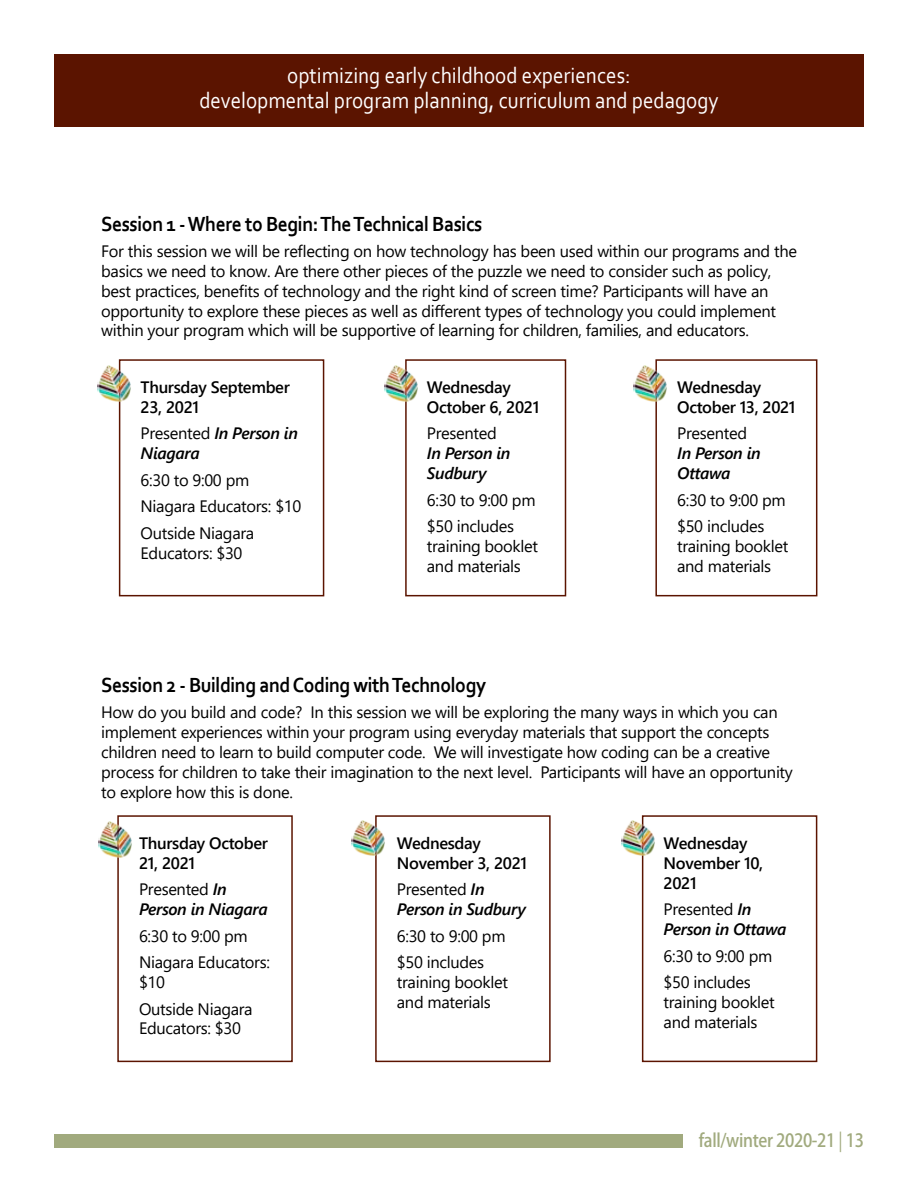
<style>
.page{position:relative;width:918px;height:1188px;background:#fff}
.page>*{position:absolute;margin:0;border:0;box-sizing:border-box;transform-origin:0 0}
.t1{font:23.1px/25.2px "Corbel";color:#fff;text-align:center;scale:.91 1}
.t2{font:700 21.45px "Corbel";letter-spacing:-.02em;color:#000;scale:.91 1}
.t3{font:500 18.15px "Koz Go Pro";letter-spacing:-.02em;color:#a1aa7e;scale:.91 1}
.t4{font:16.5px/19.8px "Segoe UI";letter-spacing:-.02em;color:#000}
.t5{font:600 16.5px/19.8px "Segoe UI";letter-spacing:-.02em;color:#000}
.t6{font:italic 600 16.5px/19.8px "Segoe UI";letter-spacing:-.02em;color:#000}
.s1{font-weight:400;font-style:normal}
.s2{font-weight:400}
</style>
<div class="page">
<div style="left:54px;top:1134px;width:628px;height:14px;background:#a1aa7e"></div>
<div style="left:405px;top:359px;width:161px;height:237px;border:2px solid #5b1400"></div>
<img style="left:384px;top:366px;width:34px;height:36px">
<div style="left:655px;top:359px;width:162px;height:237px;border:2px solid #5b1400"></div>
<img style="left:633px;top:366px;width:34px;height:36px">
<div style="left:119px;top:359px;width:205px;height:237px;border:2px solid #5b1400"></div>
<img style="left:98px;top:366px;width:33px;height:36px">
<div style="left:375px;top:815px;width:176px;height:247px;border:2px solid #5b1400"></div>
<img style="left:351px;top:820px;width:34px;height:37px">
<div style="left:642px;top:815px;width:175px;height:247px;border:2px solid #5b1400"></div>
<img style="left:621px;top:820px;width:34px;height:37px">
<div style="left:54px;top:54px;width:810px;height:72px;background:#5b1400"></div>
<div style="left:117px;top:815px;width:176px;height:247px;border:2px solid #5b1400"></div>
<img style="left:99px;top:822px;width:33px;height:36px">
<h1 class="t1" style="left:199px;top:62px;width:572px">optimizing early childhood experiences:<br>developmental program planning, curriculum and pedagogy</h1>
<h2 class="t2" style="left:101px;top:210px;width:420px">Session 1 - Where to Begin: The Technical Basics</h2>
<p class="t4" style="left:101px;top:240px;width:697px">For this session we will be reflecting on how technology has been used within our programs and the basics we need to know. Are there other pieces of the puzzle we need to consider such as policy, best practices, benefits of technology and the right kind of screen time? Participants will have an opportunity to explore these pieces as well as different types of technology you could implement within your program which will be supportive of learning for children, families, and educators.</p>
<p class="t5" style="left:141px;top:376px;width:151px">Thursday September<br>23, 2021</p>
<p class="t6" style="left:141px;top:421px;width:159px"><span class="s1">Presented</span> In Person in<br>Niagara</p>
<p class="t4" style="left:141px;top:465px;width:162px;line-height:26.5px">6:30 to 9:00 pm<br>Niagara Educators: $10<br>Outside Niagara</p>
<p class="t4" style="left:141px;top:541px;width:103px">Educators: $30</p>
<p class="t5" style="left:427px;top:376px;width:114px">Wednesday<br>October 6, 2021</p>
<p class="t4" style="left:427px;top:422px;width:71px">Presented</p>
<p class="t6" style="left:427px;top:441px;width:85px">In Person in<br>Sudbury</p>
<p class="t4" style="left:427px;top:485px;width:110px;line-height:26.5px">6:30 to 9:00 pm $50 includes</p>
<p class="t4" style="left:427px;top:535px;width:113px">training booklet and materials</p>
<p class="t5" style="left:677px;top:376px;width:120px">Wednesday<br>October 13, 2021</p>
<p class="t4" style="left:677px;top:422px;width:71px">Presented</p>
<p class="t6" style="left:677px;top:441px;width:85px">In Person in<br>Ottawa</p>
<p class="t4" style="left:677px;top:485px;width:110px;line-height:26.5px">6:30 to 9:00 pm $50 includes</p>
<p class="t4" style="left:677px;top:535px;width:113px">training booklet and materials</p>
<h2 class="t2" style="left:101px;top:671px;width:424px">Session 2 - Building and Coding with Technology</h2>
<p class="t4" style="left:101px;top:701px;width:693px">How do you build and code? In this session we will be exploring the many ways in which you can implement experiences within your program using everyday materials that support the concepts children need to learn to build computer code. We will investigate how coding can be a creative process for children to take their imagination to the next level. Participants will have an opportunity to explore how this is done.</p>
<p class="t5" style="left:139px;top:832px;width:130px">Thursday October<br>21, 2021</p>
<p class="t6" style="left:139px;top:877px;width:130px"><span class="s1">Presented</span> In<br>Person in Niagara</p>
<p class="t4" style="left:139px;top:921px;width:132px;line-height:26.5px">6:30 to 9:00 pm<br>Niagara Educators:</p>
<p class="t4" style="left:139px;top:968px;width:115px;line-height:26.5px">$10<br>Outside Niagara</p>
<p class="t4" style="left:139px;top:1017px;width:103px">Educators: $30</p>
<p class="t5" style="left:397px;top:832px;width:132px">Wednesday<br>November 3, 2021</p>
<p class="t6" style="left:397px;top:877px;width:131px"><span class="s1">Presented</span> In<br>Person in Sudbury</p>
<p class="t4" style="left:397px;top:921px;width:110px;line-height:26.5px">6:30 to 9:00 pm $50 includes</p>
<p class="t4" style="left:397px;top:971px;width:113px">training booklet and materials</p>
<p class="t5" style="left:664px;top:832px;width:101px">Wednesday<br>November 10,<br>2021</p>
<p class="t6" style="left:664px;top:897px;width:124px"><span class="s1">Presented</span> In<br>Person in Ottawa</p>
<p class="t4" style="left:664px;top:941px;width:110px;line-height:26.5px">6:30 to 9:00 pm $50 includes</p>
<p class="t4" style="left:664px;top:991px;width:113px">training booklet and materials</p>
<p class="t3" style="left:699px;top:1129px;width:183px">fall/winter 2020-21 <span class="s2">|</span> 13</p>
</div>
